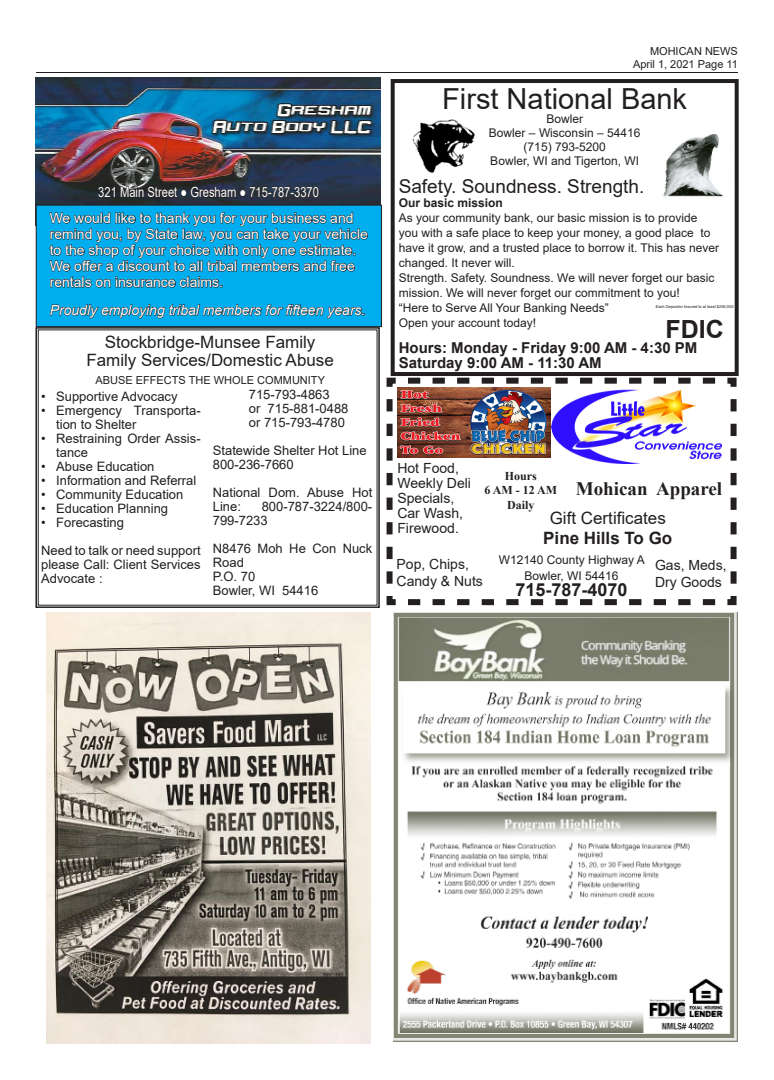
<style>
.page{position:relative;width:774px;height:1080px;background:#fff}
.page>*{position:absolute;margin:0;border:0;box-sizing:border-box;transform-origin:0 0}
.t1{font:29px "Arial";color:#231f20}
.t2{font:700 25px "Arial";color:#231f20}
.t3{font:19px "Arial";color:#231f20}
.t4{font:700 19px "Times New Roman";color:#231f20}
.t5{font:700 18px "Arial";color:#231f20}
.t6{font:17px "Arial";color:#231f20}
.t7{font:700 17px "Arial";color:#231f20}
.t8{font:700 15px "Arial";color:#231f20}
.t9{font:14px/16px "Arial";color:#fff}
.t10{font:14px/15px "Arial";color:#231f20}
.t11{font:italic 14px "Arial";color:#fff}
.t12{font:14px "Arial";color:#fff;scale:.8 1}
.t13{font:13px/14px "Arial";color:#231f20}
.t14{font:12px/15px "Arial";color:#231f20}
.t15{font:700 12px "Times New Roman";color:#231f20}
.t16{font:700 12px "Arial";color:#231f20}
.t17{font:11px "Arial";color:#231f20}
.t18{font:4px "Arial";color:#231f20}
</style>
<div class="page">
<hr style="left:36px;top:72px;width:702px;height:1px;background:#231f20">
<img style="left:35px;top:78px;width:346px;height:148px">
<div style="left:36px;top:205px;width:345px;height:122px;background:#00aeef"></div>
<div style="left:36px;top:205px;width:346px;height:122px;border:1px solid #231f20"></div>
<svg style="left:98px;top:185px;width:221px;height:13px;background:#272a32"></svg>
<svg style="left:49px;top:205px;width:320px;height:83px"></svg>
<svg style="left:49px;top:304px;width:316px;height:15px"></svg>
<div style="left:391px;top:79px;width:348px;height:297px;border:4px solid #231f20"></div>
<img style="left:412px;top:119px;width:63px;height:54px">
<img style="left:663px;top:133px;width:60px;height:64px">
<svg style="left:35px;top:326px;width:346px;height:282px"></svg>
<img style="left:393px;top:612px;width:345px;height:429px">
<svg style="left:386px;top:375px;width:353px;height:231px"></svg>
<img style="left:552px;top:387px;width:175px;height:76px">
<img style="left:398px;top:387px;width:153px;height:70px">
<img style="left:47px;top:612px;width:324px;height:432px">
<p class="t12" style="left:98px;top:183px;width:278px">321 Main Street ● Gresham ● 715-787-3370</p>
<p class="t9" style="left:50px;top:210px;width:320px">We would like to thank you for your business and remind you, by State law, you can take your vehicle to the shop of your choice with only one estimate.<br>We offer a discount to all tribal members and free rentals on insurance claims.</p>
<p class="t11" style="left:50px;top:301px;width:317px">Proudly employing tribal members for fifteen years.</p>
<p class="t6" style="left:105px;top:331px;width:212px">Stockbridge-Munsee Family</p>
<p class="t6" style="left:86px;top:349px;width:249px">Family Services/Domestic Abuse</p>
<p class="t17" style="left:95px;top:373px;width:231px">ABUSE EFFECTS THE WHOLE COMMUNITY</p>
<p class="t13" style="left:41px;top:390px;width:138px">• Supportive Advocacy</p>
<p class="t13" style="left:56px;top:404px;width:146px;text-indent:-15px">• Emergency Transporta&shy;tion to Shelter</p>
<p class="t13" style="left:56px;top:432px;width:146px;text-indent:-15px">• Restraining Order Assis&shy;tance</p>
<p class="t13" style="left:41px;top:460px;width:115px">• Abuse Education</p>
<p class="t13" style="left:41px;top:474px;width:157px">• Information and Referral</p>
<p class="t13" style="left:41px;top:488px;width:144px">• Community Education</p>
<p class="t13" style="left:41px;top:502px;width:129px">• Education Planning</p>
<p class="t13" style="left:41px;top:516px;width:84px">• Forecasting</p>
<p class="t13" style="left:41px;top:544px;width:161px;text-align:justify">Need to talk or need support please Call: Client Services Advocate :</p>
<p class="t13" style="left:249px;top:387px;width:82px">715-793-4863</p>
<p class="t13" style="left:249px;top:401px;width:101px">or 715-881-0488</p>
<p class="t13" style="left:249px;top:415px;width:98px">or 715-793-4780</p>
<p class="t13" style="left:213px;top:443px;width:155px">Statewide Shelter Hot Line</p>
<p class="t13" style="left:213px;top:457px;width:82px">800-236-7660</p>
<p class="t13" style="left:213px;top:485px;width:161px">National Dom. Abuse Hot<br>Line:</p>
<p class="t13" style="left:213px;top:499px;width:161px;text-indent:49px">800-787-3224/800-<br>799-7233</p>
<p class="t13" style="left:213px;top:541px;width:161px">N8476 Moh He Con Nuck<br>Road</p>
<p class="t13" style="left:213px;top:569px;width:44px">P.O. 70</p>
<p class="t13" style="left:213px;top:583px;width:107px">Bowler, WI 54416</p>
<p class="t17" style="left:650px;top:44px;width:90px">MOHICAN NEWS</p>
<p class="t17" style="left:633px;top:57px;width:106px">April 1, 2021 Page 11</p>
<p class="t1" style="left:442px;top:79px;width:246px">First National Bank</p>
<p class="t14" style="left:546px;top:112px;width:38px">Bowler</p>
<p class="t14" style="left:489px;top:126px;width:153px">Bowler – Wisconsin – 54416</p>
<p class="t14" style="left:524px;top:140px;width:84px">(715) 793-5200</p>
<p class="t14" style="left:490px;top:154px;width:150px">Bowler, WI and Tigerton, WI</p>
<p class="t3" style="left:399px;top:174px;width:247px">Safety. Soundness. Strength.</p>
<p class="t16" style="left:399px;top:195px;width:106px">Our basic mission</p>
<p class="t14" style="left:399px;top:211px;width:322px">As your community bank, our basic mission is to provide you with a safe place to keep your money, a good place to have it grow, and a trusted place to borrow it. This has never changed. It never will.</p>
<p class="t14" style="left:399px;top:271px;width:317px">Strength. Safety. Soundness. We will never forget our basic mission. We will never forget our commitment to you!</p>
<p class="t14" style="left:399px;top:301px;width:212px">“Here to Serve All Your Banking Needs”</p>
<p class="t14" style="left:399px;top:316px;width:139px">Open your account today!</p>
<p class="t8" style="left:399px;top:337px;width:300px">Hours: Monday - Friday 9:00 AM - 4:30 PM</p>
<p class="t8" style="left:399px;top:352px;width:205px">Saturday 9:00 AM - 11:30 AM</p>
<p class="t18" style="left:656px;top:304px;width:79px">Each Depositor Insured to at least $250,000</p>
<p class="t2" style="left:665px;top:312px;width:60px">FDIC</p>
<p class="t10" style="left:397px;top:460px;width:63px">Hot Food,</p>
<p class="t10" style="left:397px;top:475px;width:75px">Weekly Deli<br>Specials,</p>
<p class="t10" style="left:397px;top:505px;width:67px">Car Wash,</p>
<p class="t10" style="left:397px;top:520px;width:63px">Firewood.</p>
<p class="t15" style="left:505px;top:467px;width:34px">Hours</p>
<p class="t15" style="left:484px;top:481px;width:74px">6 AM - 12 AM</p>
<p class="t15" style="left:507px;top:496px;width:29px">Daily</p>
<p class="t4" style="left:576px;top:474px;width:148px">Mohican Apparel</p>
<p class="t6" style="left:550px;top:506px;width:118px">Gift Certificates</p>
<p class="t7" style="left:543px;top:526px;width:131px">Pine Hills To Go</p>
<p class="t14" style="left:499px;top:552px;width:148px">W12140 County Highway A</p>
<p class="t14" style="left:525px;top:568px;width:96px">Bowler, WI 54416</p>
<p class="t5" style="left:516px;top:577px;width:114px">715-787-4070</p>
<p class="t10" style="left:397px;top:556px;width:88px;line-height:16.8px">Pop, Chips,<br>Candy &amp; Nuts</p>
<p class="t10" style="left:655px;top:558px;width:73px">Gas, Meds,</p>
<p class="t10" style="left:655px;top:575px;width:68px">Dry Goods</p>
</div>
